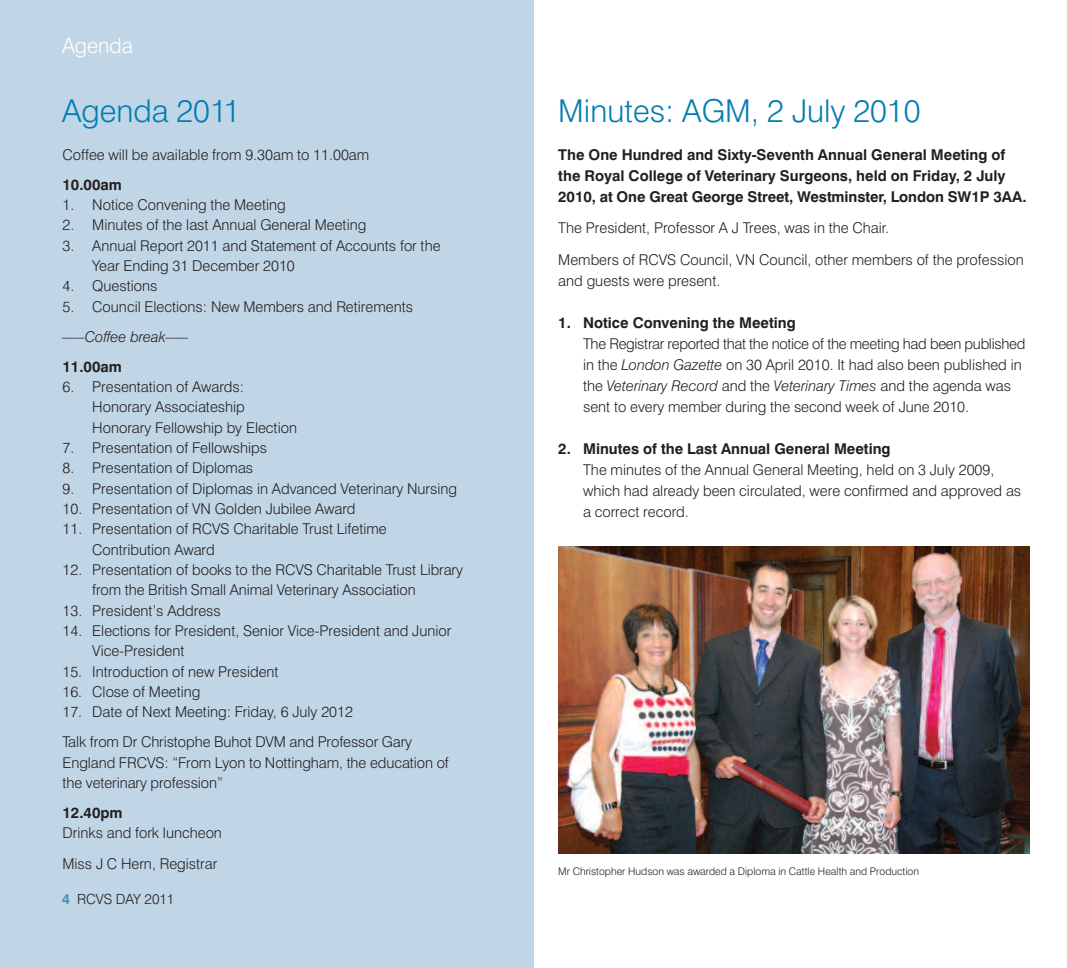
<style>
.page{position:relative;width:1067px;height:968px;background:#fff}
.page>*{position:absolute;margin:0;border:0;box-sizing:border-box;transform-origin:0 0}
.t1{font:300 31.5px "Swiss 721 BT";color:#007db1}
.t2{font:300 21px "Swiss 721 BT";color:#fff}
.t3{font:300 14.88px/20.3px "Swiss 721 BT";color:#231f20}
.t4{font:700 14.88px/21px "Swiss 721 BT";color:#231f20}
.t5{font:italic 300 14.88px "Swiss 721 BT";color:#231f20}
.t6{font:300 14px "Swiss 721 BT";color:#231f20}
.t7{font:300 10.5px "Swiss 721 BT";color:#231f20}
.s1{font-weight:700;color:#4290b8}
.s2{font-style:italic}
</style>
<div class="page">
<div style="left:0;top:0;width:533px;height:967px;background:#c0d6e7"></div>
<img style="left:558px;top:546px;width:471px;height:307px">
<h2 class="t2" style="left:62px;top:38px;width:72px">Agenda</h2>
<h1 class="t1" style="left:62px;top:99px;width:180px">Agenda 2011</h1>
<p class="t3" style="left:62px;top:146px;width:308px">Coffee will be available from 9.30am to 11.00am</p>
<p class="t4" style="left:62px;top:175px;width:61px">10.00am</p>
<p class="t3" style="left:62px;top:196px;width:225px">1. Notice Convening the Meeting</p>
<p class="t3" style="left:62px;top:216px;width:305px">2. Minutes of the last Annual General Meeting</p>
<p class="t3" style="left:92px;top:237px;width:350px;text-indent:-30px">3. Annual Report 2011 and Statement of Accounts for the<br>Year Ending 31 December 2010</p>
<p class="t3" style="left:62px;top:277px;width:96px">4. Questions</p>
<p class="t3" style="left:62px;top:297px;width:352px">5. Council Elections: New Members and Retirements</p>
<p class="t5" style="left:62px;top:331px;width:127px">–––Coffee break–––</p>
<p class="t4" style="left:62px;top:357px;width:61px">11.00am</p>
<p class="t3" style="left:92px;top:378px;width:206px;text-indent:-30px">6. Presentation of Awards:<br>Honorary Associateship<br>Honorary Fellowship by Election</p>
<p class="t3" style="left:62px;top:439px;width:206px">7. Presentation of Fellowships</p>
<p class="t3" style="left:62px;top:459px;width:192px">8. Presentation of Diplomas</p>
<p class="t3" style="left:62px;top:479px;width:396px">9. Presentation of Diplomas in Advanced Veterinary Nursing</p>
<p class="t3" style="left:62px;top:500px;width:294px">10. Presentation of VN Golden Jubilee Award</p>
<p class="t3" style="left:92px;top:520px;width:296px;text-indent:-30px">11. Presentation of RCVS Charitable Trust Lifetime<br>Contribution Award</p>
<p class="t3" style="left:92px;top:561px;width:372px;text-indent:-30px">12. Presentation of books to the RCVS Charitable Trust Library from the British Small Animal Veterinary Association</p>
<p class="t3" style="left:62px;top:601px;width:160px">13. President’s Address</p>
<p class="t3" style="left:92px;top:622px;width:360px;text-indent:-30px">14. Elections for President, Senior Vice-President and Junior<br>Vice-President</p>
<p class="t3" style="left:62px;top:662px;width:218px">15. Introduction of new President</p>
<p class="t3" style="left:62px;top:682px;width:140px">16. Close of Meeting</p>
<p class="t3" style="left:62px;top:698px;width:351px;line-height:30.1px">17. Date of Next Meeting: Friday, 6 July 2012<br>Talk from Dr Christophe Buhot DVM and Professor Gary</p>
<p class="t3" style="left:62px;top:753px;width:388px">England FRCVS: “From Lyon to Nottingham, the education of the veterinary profession”</p>
<p class="t4" style="left:62px;top:803px;width:62px">12.40pm</p>
<p class="t3" style="left:62px;top:819px;width:161px;line-height:30.1px">Drinks and fork luncheon<br>Miss J C Hern, Registrar</p>
<p class="t6" style="left:62px;top:893px;width:114px"><span class="s1">4</span> RCVS DAY 2011</p>
<h1 class="t1" style="left:558px;top:99px;width:364px">Minutes: AGM, 2 July 2010</h1>
<p class="t4" style="left:558px;top:145px;width:470px">The One Hundred and Sixty-Seventh Annual General Meeting of the Royal College of Veterinary Surgeons, held on Friday, 2 July<br>2010, at One Great George Street, Westminster, London SW1P 3AA.</p>
<p class="t3" style="left:558px;top:213px;width:467px;line-height:31.5px">The President, Professor A J Trees, was in the Chair.<br>Members of RCVS Council, VN Council, other members of the profession</p>
<p class="t3" style="left:558px;top:272px;width:163px">and guests were present.</p>
<p class="t4" style="left:558px;top:313px;width:239px">1. Notice Convening the Meeting</p>
<p class="t3" style="left:583px;top:334px;width:444px;line-height:21px">The Registrar reported that the notice of the meeting had been published in the <span class="s2">London Gazette</span> on 30 April 2010. It had also been published in the <span class="s2">Veterinary Record</span> and the <span class="s2">Veterinary Times</span> and the agenda was sent to every member during the second week of June 2010.</p>
<p class="t4" style="left:558px;top:439px;width:334px">2. Minutes of the Last Annual General Meeting</p>
<p class="t3" style="left:583px;top:460px;width:440px;line-height:21px">The minutes of the Annual General Meeting, held on 3 July 2009, which had already been circulated, were confirmed and approved as a correct record.</p>
<p class="t7" style="left:558px;top:867px;width:362px">Mr Christopher Hudson was awarded a Diploma in Cattle Health and Production</p>
</div>
